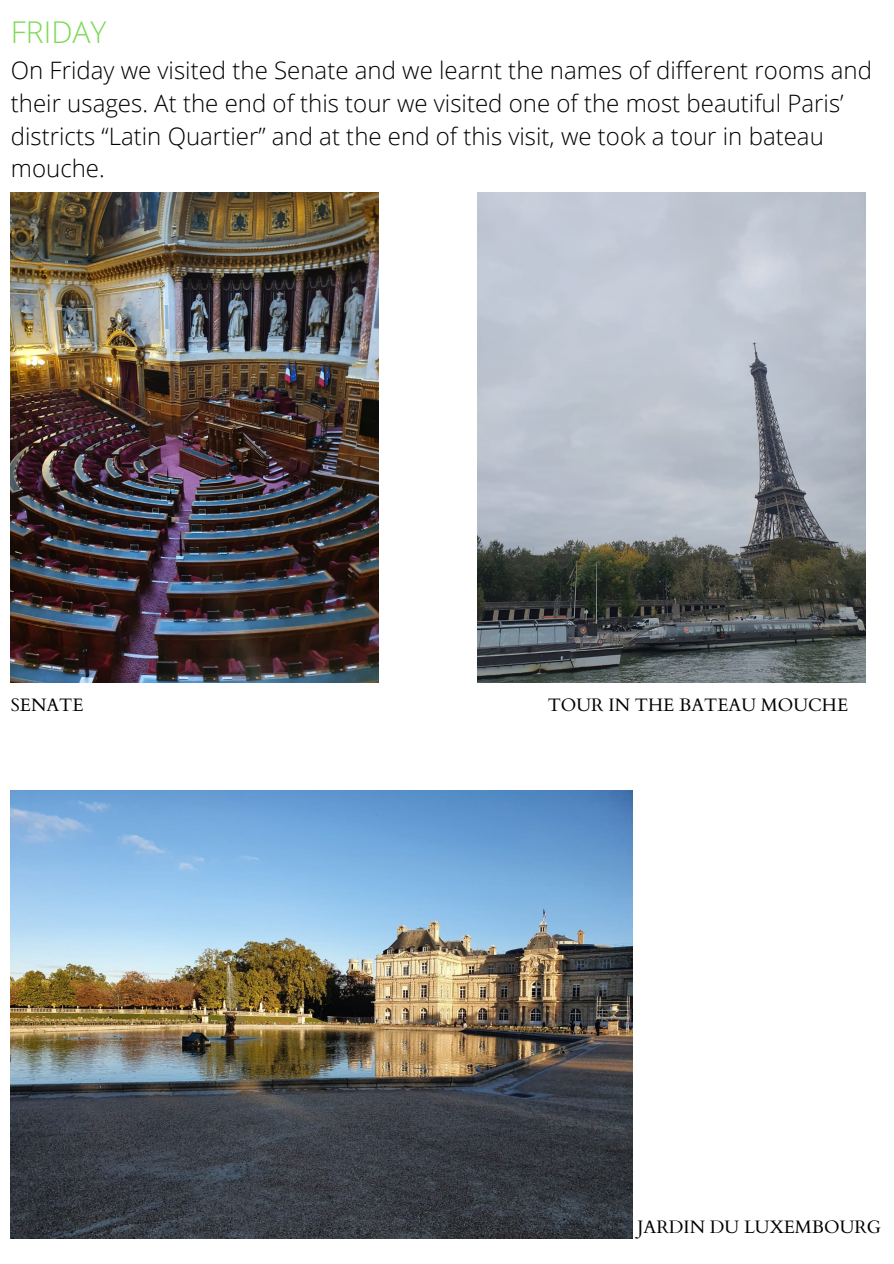
<style>
.page{position:relative;width:894px;height:1264px;background:#fff}
.page>*{position:absolute;margin:0;border:0;box-sizing:border-box;transform-origin:0 0}
.t1{font:300 30px "Open Sans";color:#7ed957}
.t2{font:300 24px/32.7px "Open Sans";color:#000}
.t3{font:18px "Cardo";color:#000}
</style>
<div class="page">
<img style="left:11px;top:193px;width:367px;height:489px">
<img style="left:11px;top:790px;width:621px;height:448px">
<img style="left:477px;top:193px;width:387px;height:489px">
<p class="t1" style="left:11px;top:11px;width:97px">FRIDAY</p>
<p class="t2" style="left:11px;top:54px;width:862px">On Friday we visited the Senate and we learnt the names of different rooms and their usages. At the end of this tour we visited one of the most beautiful Paris’ districts “Latin Quartier” and at the end of this visit, we took a tour in bateau mouche.</p>
<p class="t3" style="left:11px;top:693px;width:74px">SENATE</p>
<p class="t3" style="left:547px;top:693px;width:302px">TOUR IN THE BATEAU MOUCHE</p>
<p class="t3" style="left:637px;top:1215px;width:245px">JARDIN DU LUXEMBOURG</p>
</div>
